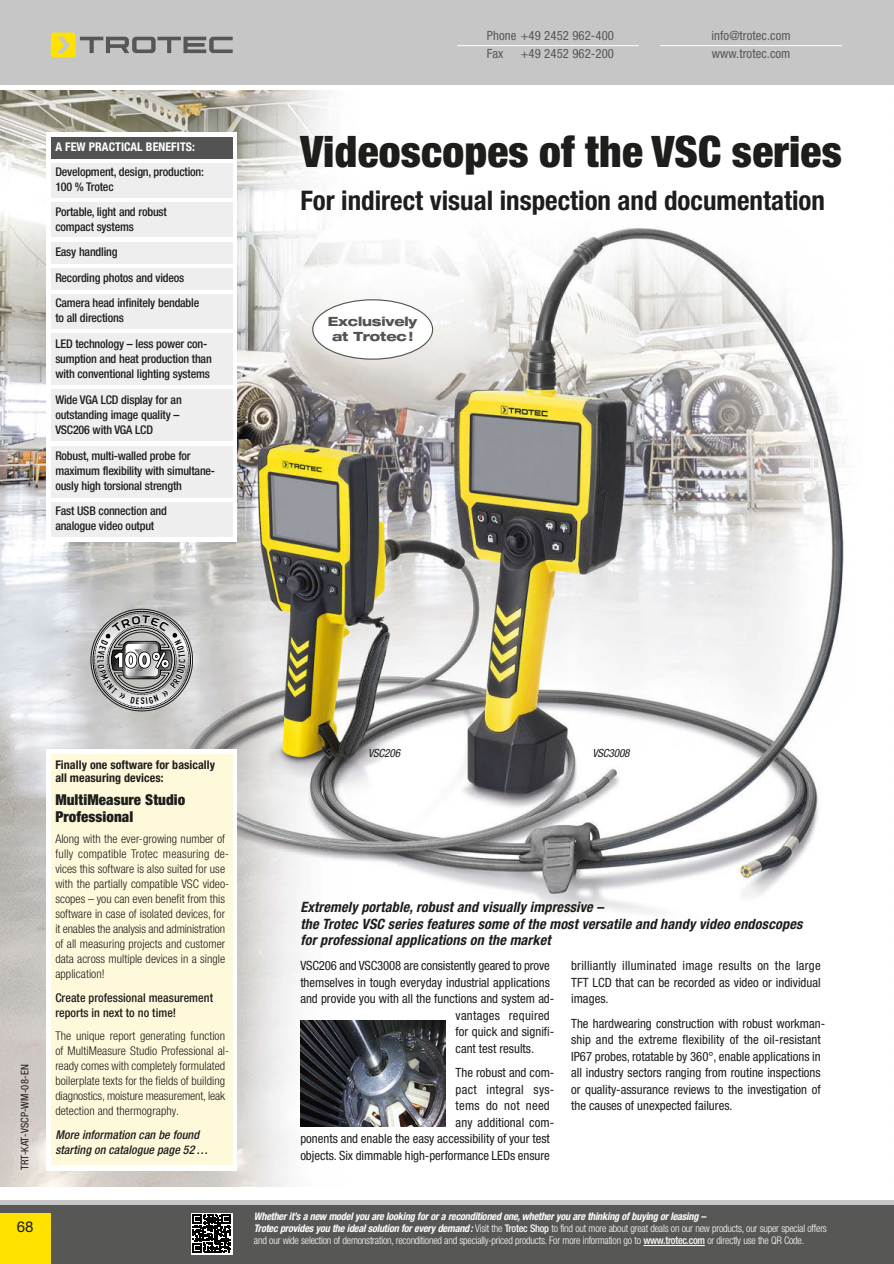
<style>
.page{position:relative;width:894px;height:1264px;background:#fff}
.page>*{position:absolute;margin:0;border:0;box-sizing:border-box;transform-origin:0 0}
.t1{font:900 condensed 43.5px "Helvetica Neue LT Pro";letter-spacing:.005em;color:#1d1d1b}
.t2{font:700 condensed 27px "Helvetica Neue LT Pro";color:#1d1d1b}
.t3{font:900 condensed 15px/16.5px "Helvetica Neue LT Pro";letter-spacing:.005em;color:#1d1d1b}
.t4{font:15px "Helvetica Neue LT";color:#1d1d1b}
.t5{font:italic 700 condensed 14.25px/16.5px "Helvetica Neue LT Pro";letter-spacing:.01em;color:#1d1d1b}
.t6{font:condensed 12.75px/16.5px "Helvetica Neue LT Pro";color:#1d1d1b;text-align:justify}
.t7{font:condensed 12.75px/17.4px "Helvetica Neue LT";letter-spacing:.005em;color:#575756}
.t8{font:condensed 12.75px "Helvetica Neue LT Pro";letter-spacing:.02em;color:#1d1d1b}
.t9{font:800 expanded 12.75px/15px "Helvetica Neue LT Pro";letter-spacing:-.015em;color:#535353;text-align:center}
.t10{font:300 condensed 12px/15px "Helvetica Neue LT Pro";letter-spacing:.005em;color:#1d1d1b}
.t11{font:500 condensed 12px/15px "Helvetica Neue LT Pro";letter-spacing:-.015em;color:#1d1d1b}
.t12{font:500 condensed 12px/15px "Helvetica Neue LT Pro";letter-spacing:.005em;color:#1d1d1b}
.t13{font:italic 500 condensed 12px/15px "Helvetica Neue LT Pro";letter-spacing:.005em;color:#1d1d1b}
.t14{font:700 condensed 12px/13.5px "Helvetica Neue LT Pro";letter-spacing:.005em;color:#1d1d1b}
.t15{font:700 condensed 12px "Helvetica Neue LT Pro";letter-spacing:.005em;color:#fff}
.t16{font:italic condensed 11.25px "Helvetica Neue LT Pro";letter-spacing:-.015em;color:#1d1d1b}
.t17{font:300 condensed 10.5px/12px "Helvetica Neue LT";letter-spacing:-.02em;color:#fff}
.t18{font:condensed 10.5px "Helvetica Neue LT Pro";letter-spacing:.01em;color:#1d1d1b}
.s1{font-weight:700;font-style:italic}
.s2{font-weight:500}
</style>
<div class="page">
<hr style="left:893px;top:1199px;width:1px;height:64px;background:#575756">
<hr style="left:893px;top:0;width:1px;height:85px;background:#c6c6c6">
<img style="left:0;top:90px;width:844px;height:1097px">
<div style="left:47px;top:132px;width:190px;height:409px;background:#fff"></div>
<div style="left:51px;top:137px;width:182px;height:21px;background:#535353"></div>
<div style="left:51px;top:164px;width:182px;height:34px;background:#eee"></div>
<div style="left:51px;top:203px;width:182px;height:34px;background:#eee"></div>
<div style="left:51px;top:242px;width:182px;height:21px;background:#eee"></div>
<div style="left:51px;top:268px;width:182px;height:21px;background:#eee"></div>
<div style="left:51px;top:294px;width:182px;height:34px;background:#eee"></div>
<div style="left:51px;top:334px;width:182px;height:51px;background:#eee"></div>
<div style="left:51px;top:390px;width:182px;height:51px;background:#eee"></div>
<div style="left:51px;top:446px;width:182px;height:51px;background:#eee"></div>
<div style="left:51px;top:502px;width:182px;height:34px;background:#eee"></div>
<div style="left:47px;top:749px;width:190px;height:420px;background:#fff"></div>
<div style="left:51px;top:754px;width:182px;height:410px;background:#fff9db"></div>
<svg style="left:312px;top:299px;width:121px;height:60px"></svg>
<img style="left:300px;top:1020px;width:145px;height:106px">
<div style="left:0;top:1199px;width:893px;height:64px;background:#575756"></div>
<div style="left:0;top:1212px;width:51px;height:51px;background:#ffe200"></div>
<div style="left:0;top:1199px;width:893px;height:5px;background:#c6c6c6"></div>
<div style="left:0;top:0;width:893px;height:85px;background:#c6c6c6"></div>
<hr style="left:457px;top:45px;width:182px;height:1px;background:#fff">
<hr style="left:660px;top:45px;width:182px;height:1px;background:#fff">
<svg style="left:51px;top:33px;width:182px;height:24px"></svg>
<hr style="left:643px;top:1244px;width:62px;height:1px;background:#fff">
<svg style="left:191px;top:1213px;width:41px;height:40px"></svg>
<svg style="left:193px;top:1214px;width:38px;height:38px"></svg>
<svg style="left:91px;top:609px;width:101px;height:101px"></svg>
<p class="t15" style="left:55px;top:143px;width:141px">A FEW PRACTICAL BENEFITS:</p>
<p class="t11" style="left:55px;top:166px;width:150px">Development, design, production:<br>100 % Trotec</p>
<p class="t11" style="left:55px;top:205px;width:113px">Portable, light and robust compact systems</p>
<p class="t11" style="left:55px;top:239px;width:131px;line-height:26.4px">Easy handling<br>Recording photos and videos</p>
<p class="t11" style="left:55px;top:297px;width:145px">Camera head infinitely bendable to all directions</p>
<p class="t11" style="left:55px;top:337px;width:158px">LED technology – less power con&shy;sumption and heat production than with conventional lighting systems</p>
<p class="t11" style="left:55px;top:393px;width:128px">Wide VGA LCD display for an outstanding image quality –<br>VSC206 with VGA LCD</p>
<p class="t11" style="left:55px;top:449px;width:161px">Robust, multi-walled probe for maximum flexibility with simultane&shy;ously high torsional strength</p>
<p class="t11" style="left:55px;top:504px;width:113px">Fast USB connection and analogue video output</p>
<p class="t7" style="left:487px;top:28px;width:129px">Phone +49 2452 962-400<br>Fax</p>
<p class="t7" style="left:521px;top:46px;width:95px">+49 2452 962-200</p>
<p class="t7" style="left:711px;top:28px;width:81px">info@trotec.com www.trotec.com</p>
<h1 class="t1" style="left:300px;top:136px;width:543px">Videoscopes of the VSC series</h1>
<h2 class="t2" style="left:300px;top:190px;width:526px">For indirect visual inspection and documentation</h2>
<p class="t9" style="left:328px;top:315px;width:91px">Exclusively at Trotec !</p>
<p class="t18" style="left:21px;top:1169px;width:107px;rotate:-90deg">TRT-KAT-VSCP-WM-08-EN</p>
<p class="t4" style="left:17px;top:1221px;width:18px">68</p>
<p class="t14" style="left:55px;top:758px;width:161px">Finally one software for basically all measuring devices:</p>
<p class="t3" style="left:55px;top:792px;width:131px">MultiMeasure Studio<br>Professional</p>
<p class="t10" style="left:55px;top:832px;width:175px">Along with the ever-growing number of fully compatible Trotec measuring de&shy;vices this software is also suited for use with the partially compatible VSC video&shy;scopes – you can even benefit from this software in case of isolated devices, for it enables the analysis and administration of all measuring projects and customer data across multiple devices in a single application!</p>
<p class="t12" style="left:55px;top:990px;width:159px">Create professional measurement reports in next to no time!</p>
<p class="t10" style="left:55px;top:1029px;width:175px">The unique report generating function of MultiMeasure Studio Professional al&shy;ready comes with completely formulated boilerplate texts for the fields of building diagnostics, moisture measurement, leak detection and thermography.</p>
<p class="t13" style="left:55px;top:1127px;width:154px">More information can be found starting on catalogue page 52 …</p>
<p class="t16" style="left:368px;top:749px;width:34px">VSC206</p>
<p class="t16" style="left:592px;top:749px;width:39px">VSC3008</p>
<p class="t5" style="left:300px;top:900px;width:503px">Extremely portable, robust and visually impressive –<br>the Trotec VSC series features some of the most versatile and handy video endoscopes for professional applications on the market</p>
<p class="t6" style="left:300px;top:958px;width:251px">VSC206 and VSC3008 are consistently geared to prove</p>
<p class="t6" style="left:300px;top:974px;width:251px">themselves in tough everyday industrial applications</p>
<p class="t6" style="left:300px;top:991px;width:255px">and provide you with all the functions and system ad-</p>
<p class="t8" style="left:455px;top:1010px;width:96px">vantages required</p>
<p class="t6" style="left:455px;top:1024px;width:100px">for quick and signifi-</p>
<p class="t6" style="left:455px;top:1040px;width:80px">cant test results.</p>
<p class="t6" style="left:455px;top:1065px;width:100px">The robust and com-</p>
<p class="t8" style="left:455px;top:1084px;width:100px">pact integral sys-</p>
<p class="t8" style="left:455px;top:1101px;width:96px">tems do not need</p>
<p class="t6" style="left:455px;top:1115px;width:100px">any additional com-</p>
<p class="t6" style="left:300px;top:1131px;width:251px">ponents and enable the easy accessibility of your test</p>
<p class="t6" style="left:300px;top:1147px;width:251px">objects. Six dimmable high-performance LEDs ensure</p>
<p class="t6" style="left:571px;top:958px;width:251px">brilliantly illuminated image results on the large TFT LCD that can be recorded as video or individual images.</p>
<p class="t6" style="left:571px;top:1016px;width:255px;text-align:left">The hardwearing construction with robust workman&shy;ship and the extreme flexibility of the oil-resistant IP67 probes, rotatable by 360°, enable applications in all industry sectors ranging from routine inspections or quality-assurance reviews to the investigation of the causes of unexpected failures.</p>
<p class="t17" style="left:254px;top:1211px;width:574px"><span class="s1">Whether it’s a new model you are looking for or a reconditioned one, whether you are thinking of buying or leasing –<br>Trotec provides you the ideal solution for every demand :</span> Visit the <span class="s2">Trotec Shop</span> to find out more about great deals on our new products, our super special offers and our wide selection of demonstration, reconditioned and specially-priced products. For more information go to <span class="s2">www.trotec.com</span> or directly use the QR Code.</p>
</div>
